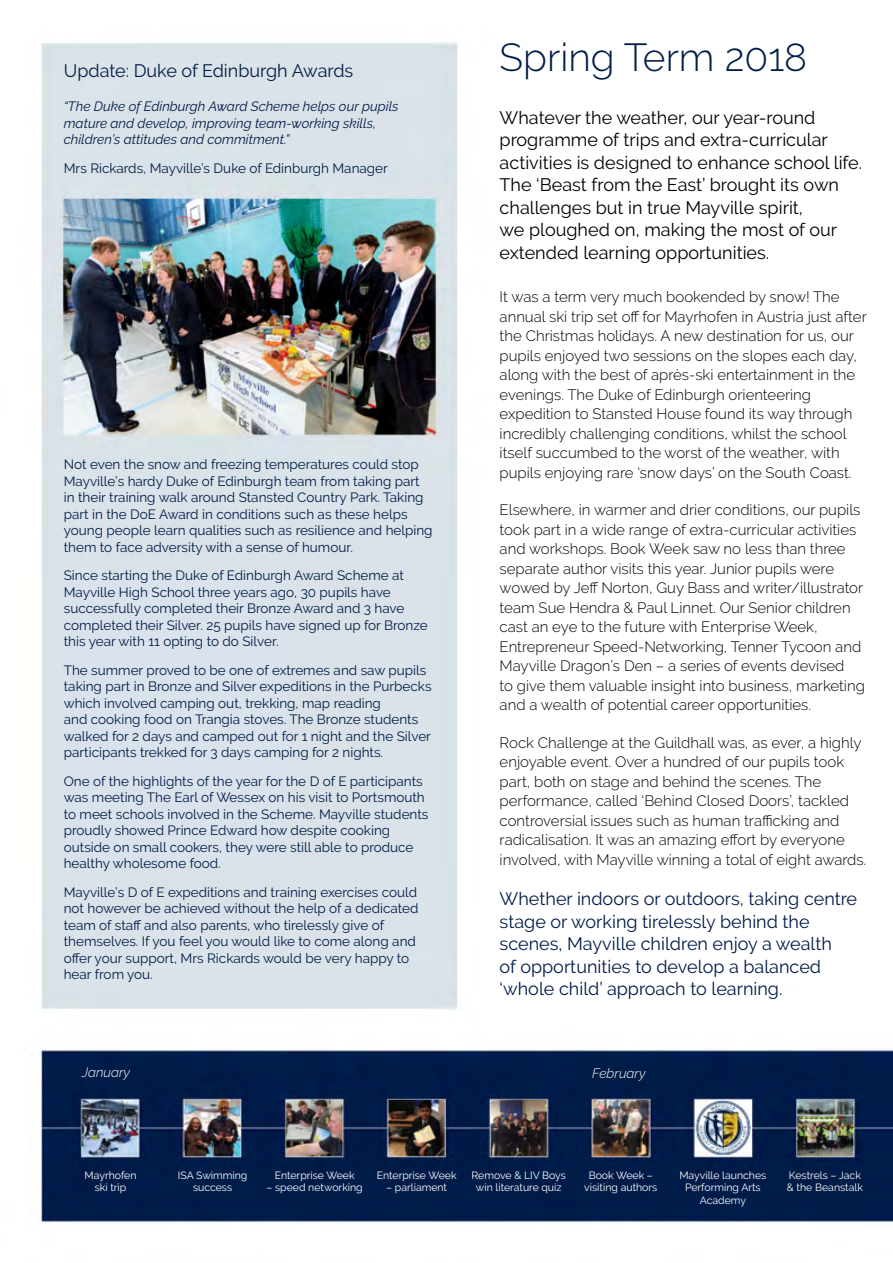
<style>
.page{position:relative;width:893px;height:1263px;background:#fff}
.page>*{position:absolute;margin:0;border:0;box-sizing:border-box;transform-origin:0 0}
.t1{font:300 39px "Raleway";color:#001c48}
.t2{font:18px/22.5px "Raleway";color:#000}
.t3{font:18px/22.5px "Raleway";color:#001c48}
.t4{font:300 15px/19.5px "Raleway";color:#000}
.t5{font:13.5px/16.5px "Raleway";color:#001c48}
.t6{font:italic 13.5px/16.5px "Raleway";color:#001c48}
.t7{font:italic 300 13.5px "Raleway";color:#fff}
.t8{font:10.5px/12.6px "Raleway";color:#fff;text-align:center}
</style>
<div class="page">
<img style="left:39px;top:42px;width:854px;height:1181px">
<h2 class="t3" style="left:64px;top:59px;width:291px">Update: Duke of Edinburgh Awards</h2>
<p class="t6" style="left:64px;top:98px;width:336px">“The Duke of Edinburgh Award Scheme helps our pupils mature and develop, improving team-working skills, children’s attitudes and commitment.”</p>
<p class="t5" style="left:64px;top:160px;width:326px">Mrs Rickards, Mayville’s Duke of Edinburgh Manager</p>
<p class="t5" style="left:64px;top:456px;width:370px">Not even the snow and freezing temperatures could stop Mayville’s hardy Duke of Edinburgh team from taking part in their training walk around Stansted Country Park. Taking part in the DoE Award in conditions such as these helps young people learn qualities such as resilience and helping them to face adversity with a sense of humour.</p>
<p class="t5" style="left:64px;top:567px;width:365px">Since starting the Duke of Edinburgh Award Scheme at Mayville High School three years ago, 30 pupils have successfully completed their Bronze Award and 3 have completed their Silver. 25 pupils have signed up for Bronze this year with 11 opting to do Silver.</p>
<p class="t5" style="left:64px;top:662px;width:369px">The summer proved to be one of extremes and saw pupils taking part in Bronze and Silver expeditions in the Purbecks which involved camping out, trekking, map reading<br>and cooking food on Trangia stoves. The Bronze students walked for 2 days and camped out for 1 night and the Silver participants trekked for 3 days camping for 2 nights.</p>
<p class="t5" style="left:64px;top:773px;width:366px">One of the highlights of the year for the D of E participants was meeting The Earl of Wessex on his visit to Portsmouth to meet schools involved in the Scheme. Mayville students proudly showed Prince Edward how despite cooking outside on small cookers, they were still able to produce healthy wholesome food.</p>
<p class="t5" style="left:64px;top:884px;width:356px">Mayville’s D of E expeditions and training exercises could not however be achieved without the help of a dedicated team of staff and also parents, who tirelessly give of themselves. If you feel you would like to come along and offer your support, Mrs Rickards would be very happy to hear from you.</p>
<p class="t7" style="left:82px;top:1065px;width:50px">January</p>
<h1 class="t1" style="left:500px;top:35px;width:309px">Spring Term 2018</h1>
<p class="t2" style="left:500px;top:106px;width:364px">Whatever the weather, our year-round programme of trips and extra-curricular activities is designed to enhance school life.<br>The ‘Beast from the East’ brought its own challenges but in true Mayville spirit,<br>we ploughed on, making the most of our extended learning opportunities.</p>
<p class="t4" style="left:500px;top:287px;width:369px">It was a term very much bookended by snow! The annual ski trip set off for Mayrhofen in Austria just after the Christmas holidays. A new destination for us, our pupils enjoyed two sessions on the slopes each day, along with the best of après-ski entertainment in the evenings. The Duke of Edinburgh orienteering expedition to Stansted House found its way through incredibly challenging conditions, whilst the school itself succumbed to the worst of the weather, with pupils enjoying rare ‘snow days’ on the South Coast.</p>
<p class="t4" style="left:500px;top:500px;width:367px">Elsewhere, in warmer and drier conditions, our pupils took part in a wide range of extra-curricular activities and workshops. Book Week saw no less than three separate author visits this year. Junior pupils were wowed by Jeff Norton, Guy Bass and writer/illustrator team Sue Hendra &amp; Paul Linnet. Our Senior children cast an eye to the future with Enterprise Week, Entrepreneur Speed-Networking, Tenner Tycoon and Mayville Dragon’s Den – a series of events devised<br>to give them valuable insight into business, marketing and a wealth of potential career opportunities.</p>
<p class="t4" style="left:500px;top:732px;width:368px">Rock Challenge at the Guildhall was, as ever, a highly enjoyable event. Over a hundred of our pupils took part, both on stage and behind the scenes. The performance, called ‘Behind Closed Doors’, tackled controversial issues such as human trafficking and radicalisation. It was an amazing effort by everyone involved, with Mayville winning a total of eight awards.</p>
<h2 class="t3" style="left:500px;top:887px;width:359px">Whether indoors or outdoors, taking centre stage or working tirelessly behind the scenes, Mayville children enjoy a wealth<br>of opportunities to develop a balanced ‘whole child’ approach to learning.</h2>
<p class="t7" style="left:592px;top:1065px;width:55px">February</p>
<p class="t8" style="left:85px;top:1168px;width:53px">Mayrhofen ski trip</p>
<p class="t8" style="left:178px;top:1168px;width:71px">ISA Swimming success</p>
<p class="t8" style="left:275px;top:1168px;width:81px">Enterprise Week</p>
<p class="t8" style="left:266px;top:1181px;width:98px">– speed networking</p>
<p class="t8" style="left:377px;top:1168px;width:81px">Enterprise Week</p>
<p class="t8" style="left:386px;top:1181px;width:62px">– parliament</p>
<p class="t8" style="left:472px;top:1168px;width:96px">Remove &amp; LIV Boys win literature quiz</p>
<p class="t8" style="left:584px;top:1168px;width:75px">Book Week – visiting authors</p>
<p class="t8" style="left:679px;top:1168px;width:88px">Mayville launches<br>Performing Arts<br>Academy</p>
<p class="t8" style="left:787px;top:1168px;width:77px;text-align:left">Kestrels – Jack &amp; the Beanstalk</p>
</div>
